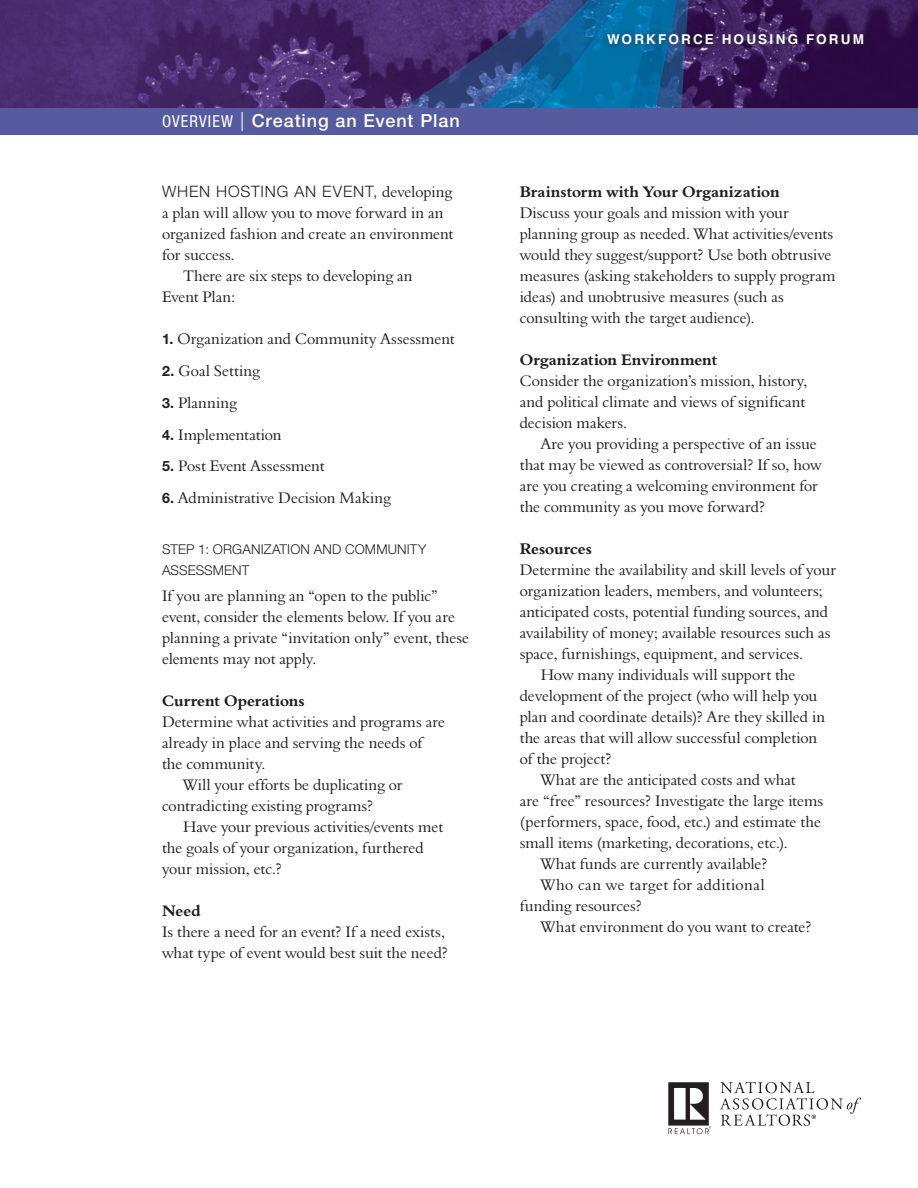
<style>
.page{position:relative;width:918px;height:1188px;background:#fff}
.page>*{position:absolute;margin:0;border:0;box-sizing:border-box;transform-origin:0 0}
.Bulleted_Text_Small{font:500 18px "Helvetica Neue";letter-spacing:.05em;color:#fff}
.Body_Copy-Small-No_I{font:15.75px/21px "Aldine 401 BT Roman A";color:#231f20}
.Body_Copy-Small{font:15.75px/21px "Aldine 401 BT Roman A";color:#231f20}
.Body_Copy-Small-Spac{font:15.75px/21px "Aldine 401 BT Roman A";letter-spacing:-.005em;color:#231f20}
.Numbered_Text-Small{font:15.75px "Aldine 401 BT Roman A";color:#231f20}
.Body_Copy-Small-No_I-2{font:15.75px "Aldine 401 BT Bold A";letter-spacing:-.005em;color:#231f20}
.Caps_Subhead-9pts{font:300 13.5px/21px "Helvetica Neue";letter-spacing:.01em;color:#231f20}
.t1{font:700 13.5px "Helvetica";letter-spacing:.165em;color:#fff}
.s1{font-weight:400;font-stretch:condensed;font-size:16.5px}
.s2{font-weight:300;font-size:19.05px}
.s3{font-family:"Helvetica Neue";font-weight:300}
.s4{font-family:"Helvetica Neue";font-weight:700;font-size:14.25px}
.s5{font-family:"Aldine 401 BT Bold A"}
</style>
<div class="page">
<img style="left:0;top:0;width:918px;height:108px">
<div style="left:598px;top:26px;width:271px;height:24px;background:#231f20;opacity:.25"></div>
<div style="left:0;top:108px;width:918px;height:26px;background:#565a9f"></div>
<svg style="left:668px;top:1082px;width:43px;height:52px"></svg>
<svg style="left:720px;top:1082px;width:141px;height:44px"></svg>
<p class="Bulleted_Text_Small" style="left:162px;top:110px;width:299px"><span class="s1">OVERVIEW</span> <span class="s2">|</span> Creating an Event Plan</p>
<p class="Body_Copy-Small-No_I" style="left:162px;top:181px;width:293px"><span class="s3">WHEN HOSTING AN EVENT,</span> developing a plan will allow you to move forward in an organized fashion and create an environment for success.</p>
<p class="Body_Copy-Small-Spac" style="left:162px;top:265px;width:252px;text-indent:21px">There are six steps to developing an<br>Event Plan:</p>
<p class="Numbered_Text-Small" style="left:162px;top:329px;width:294px"><span class="s4">1.</span> Organization and Community Assessment</p>
<p class="Numbered_Text-Small" style="left:162px;top:361px;width:99px"><span class="s4">2.</span> Goal Setting</p>
<p class="Numbered_Text-Small" style="left:162px;top:393px;width:76px"><span class="s4">3.</span> Planning</p>
<p class="Numbered_Text-Small" style="left:162px;top:425px;width:121px"><span class="s4">4.</span> Implementation</p>
<p class="Numbered_Text-Small" style="left:162px;top:456px;width:164px"><span class="s4">5.</span> Post Event Assessment</p>
<p class="Numbered_Text-Small" style="left:162px;top:488px;width:230px"><span class="s4">6.</span> Administrative Decision Making</p>
<p class="Caps_Subhead-9pts" style="left:162px;top:538px;width:266px">STEP 1: ORGANIZATION AND COMMUNITY<br>ASSESSMENT</p>
<p class="Body_Copy-Small-No_I" style="left:162px;top:585px;width:309px">If you are planning an “open to the public” event, consider the elements below. If you are planning a private “invitation only” event, these elements may not apply.</p>
<p class="Body_Copy-Small-No_I" style="left:162px;top:690px;width:285px"><span class="s5">Current Operations<br></span>Determine what activities and programs are already in place and serving the needs of the community.</p>
<p class="Body_Copy-Small" style="left:162px;top:774px;width:242px;text-indent:21px">Will your efforts be duplicating or contradicting existing programs?</p>
<p class="Body_Copy-Small-Spac" style="left:162px;top:816px;width:283px;text-indent:21px">Have your previous activities/events met the goals of your organization, furthered your mission, etc.?</p>
<p class="Body_Copy-Small-No_I-2" style="left:162px;top:901px;width:40px">Need</p>
<p class="Body_Copy-Small-No_I" style="left:162px;top:921px;width:287px">Is there a need for an event? If a need exists, what type of event would best suit the need?</p>
<p class="t1" style="left:607px;top:28px;width:258px">WORKFORCE HOUSING FORUM</p>
<p class="Body_Copy-Small-No_I-2" style="left:520px;top:182px;width:261px">Brainstorm with Your Organization</p>
<p class="Body_Copy-Small-No_I" style="left:520px;top:202px;width:317px">Discuss your goals and mission with your planning group as needed. What activities/events would they suggest/support? Use both obtrusive measures (asking stakeholders to supply program ideas) and unobtrusive measures (such as consulting with the target audience).</p>
<p class="Body_Copy-Small-No_I-2" style="left:520px;top:350px;width:199px">Organization Environment</p>
<p class="Body_Copy-Small-No_I" style="left:520px;top:370px;width:289px">Consider the organization’s mission, history, and political climate and views of significant decision makers.</p>
<p class="Body_Copy-Small-Spac" style="left:520px;top:433px;width:303px;text-indent:21px">Are you providing a perspective of an issue that may be viewed as controversial? If so, how are you creating a welcoming environment for the community as you move forward?</p>
<p class="Body_Copy-Small-No_I-2" style="left:520px;top:539px;width:74px">Resources</p>
<p class="Body_Copy-Small-No_I" style="left:520px;top:559px;width:318px">Determine the availability and skill levels of your organization leaders, members, and volunteers; anticipated costs, potential funding sources, and availability of money; available resources such as space, furnishings, equipment, and services.</p>
<p class="Body_Copy-Small" style="left:520px;top:664px;width:307px;text-indent:21px">How many individuals will support the development of the project (who will help you plan and coordinate details)? Are they skilled in the areas that will allow successful completion of the project?</p>
<p class="Body_Copy-Small" style="left:520px;top:769px;width:305px;text-indent:21px">What are the anticipated costs and what<br>are “free” resources? Investigate the large items (performers, space, food, etc.) and estimate the small items (marketing, decorations, etc.).</p>
<p class="Body_Copy-Small" style="left:541px;top:853px;width:228px">What funds are currently available?</p>
<p class="Body_Copy-Small" style="left:520px;top:874px;width:246px;text-indent:21px">Who can we target for additional funding resources?</p>
<p class="Body_Copy-Small" style="left:541px;top:916px;width:272px">What environment do you want to create?</p>
</div>
